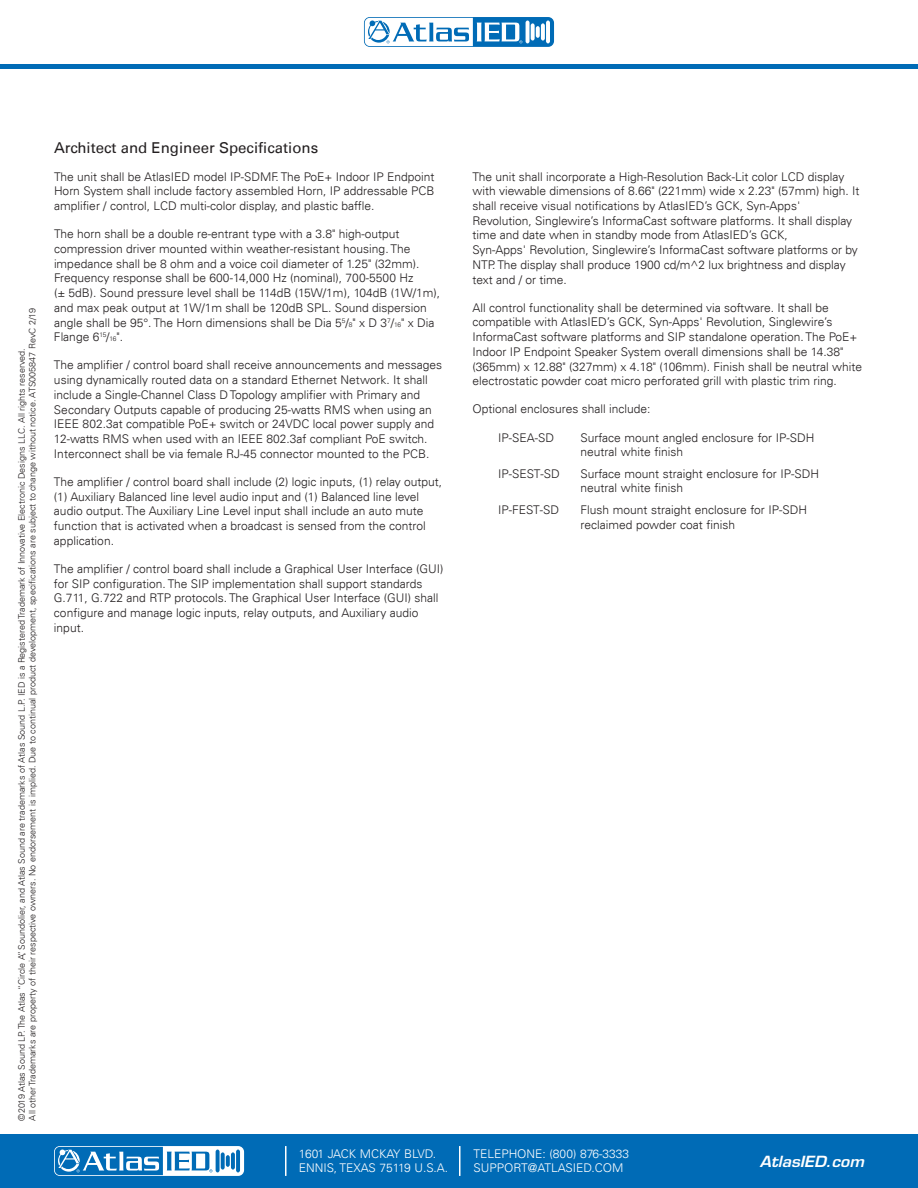
<style>
.page{position:relative;width:918px;height:1188px;background:#fff}
.page>*{position:absolute;margin:0;border:0;box-sizing:border-box;transform-origin:0 0}
.t1{font:15px "Univers LT";color:#231f20}
.t2{font:italic 600 15px "Eurostile LT Std";color:#fff;scale:1.05 1}
.t3{font:300 12px/14.7px "Univers LT";color:#231f20}
.t4{font:300 12px/13.5px "Univers LT";color:#fff}
.t5{font:300 9px/10.8px "Univers LT";color:#231f20}
.s1{font-size:6.6px}
</style>
<div class="page">
<div style="left:0;top:1134px;width:918px;height:54px;background:#006bb6"></div>
<svg style="left:54px;top:1146px;width:190px;height:30px"></svg>
<hr style="left:285px;top:1146px;width:2px;height:30px;background:#fff">
<hr style="left:459px;top:1146px;width:1px;height:30px;background:#fff">
<hr style="left:0;top:64px;width:918px;height:4px;background:#006bb6">
<svg style="left:364px;top:17px;width:190px;height:30px"></svg>
<svg style="left:526px;top:21px;width:4px;height:22px"></svg>
<hr style="left:546px;top:21px;width:4px;height:22px;background:#fff;border-radius:2px">
<svg style="left:531px;top:23px;width:4px;height:18px"></svg>
<svg style="left:541px;top:23px;width:4px;height:18px"></svg>
<svg style="left:536px;top:26px;width:4px;height:12px"></svg>
<svg style="left:365px;top:18px;width:157px;height:28px"></svg>
<p class="t5" style="left:16px;top:1120px;width:814px;rotate:-90deg">©2019 Atlas Sound LP. The Atlas “Circle A”, Soundolier, and Atlas Sound are trademarks of Atlas Sound L.P. IED is a Registered Trademark of Innovative Electronic Designs LLC. All rights reserved.<br>All other Trademarks are property of their respective owners. No endorsement is implied. Due to continual product development, specifications are subject to change without notice. ATS005847 RevC 2/19</p>
<p class="t1" style="left:54px;top:138px;width:266px">Architect and Engineer Specifications</p>
<p class="t3" style="left:54px;top:169px;width:382px;text-align:justify">The unit shall be AtlasIED model IP-SDMF. The PoE+ Indoor IP Endpoint Horn System shall include factory assembled Horn, IP addressable PCB amplifier / control, LCD multi-color display, and plastic baffle.</p>
<p class="t3" style="left:54px;top:227px;width:388px">The horn shall be a double re-entrant type with a 3.8" high-output compression driver mounted within weather-resistant housing. The impedance shall be 8 ohm and a voice coil diameter of 1.25" (32mm).<br>Frequency response shall be 600-14,000 Hz (nominal), 700-5500 Hz<br>(± 5dB). Sound pressure level shall be 114dB (15W/1m), 104dB (1W/1m), and max peak output at 1W/1m shall be 120dB SPL. Sound dispersion angle shall be 95°. The Horn dimensions shall be Dia 5<sup>5</sup>/<span class="s1">8</span>" x D 3<sup>7</sup>/<span class="s1">16</span>" x Dia Flange 6<sup>15</sup>/<span class="s1">16</span>".</p>
<p class="t3" style="left:54px;top:358px;width:390px">The amplifier / control board shall receive announcements and messages using dynamically routed data on a standard Ethernet Network. It shall include a Single-Channel Class D Topology amplifier with Primary and Secondary Outputs capable of producing 25-watts RMS when using an IEEE 802.3at compatible PoE+ switch or 24VDC local power supply and 12-watts RMS when used with an IEEE 802.3af compliant PoE switch.<br>Interconnect shall be via female RJ-45 connector mounted to the PCB.</p>
<p class="t3" style="left:54px;top:474px;width:390px">The amplifier / control board shall include (2) logic inputs, (1) relay output, (1) Auxiliary Balanced line level audio input and (1) Balanced line level audio output. The Auxiliary Line Level input shall include an auto mute function that is activated when a broadcast is sensed from the control application.</p>
<p class="t3" style="left:54px;top:561px;width:391px">The amplifier / control board shall include a Graphical User Interface (GUI) for SIP configuration. The SIP implementation shall support standards G.711, G.722 and RTP protocols. The Graphical User Interface (GUI) shall configure and manage logic inputs, relay outputs, and Auxiliary audio input.</p>
<p class="t4" style="left:299px;top:1147px;width:151px">1601 JACK MCKAY BLVD.<br>ENNIS, TEXAS 75119 U.S.A.</p>
<p class="t3" style="left:472px;top:169px;width:389px">The unit shall incorporate a High-Resolution Back-Lit color LCD display with viewable dimensions of 8.66" (221mm) wide x 2.23" (57mm) high. It shall receive visual notifications by AtlasIED’s GCK, Syn-Apps' Revolution, Singlewire’s InformaCast software platforms. It shall display time and date when in standby mode from AtlasIED’s GCK,<br>Syn-Apps' Revolution, Singlewire’s InformaCast software platforms or by NTP. The display shall produce 1900 cd/m^2 lux brightness and display text and / or time.</p>
<p class="t3" style="left:472px;top:300px;width:391px">All control functionality shall be determined via software. It shall be compatible with AtlasIED’s GCK, Syn-Apps' Revolution, Singlewire’s InformaCast software platforms and SIP standalone operation. The PoE+ Indoor IP Endpoint Speaker System overall dimensions shall be 14.38" (365mm) x 12.88" (327mm) x 4.18" (106mm). Finish shall be neutral white electrostatic powder coat micro perforated grill with plastic trim ring.</p>
<p class="t3" style="left:472px;top:402px;width:180px">Optional enclosures shall include:</p>
<p class="t3" style="left:498px;top:430px;width:58px">IP-SEA-SD</p>
<p class="t3" style="left:580px;top:430px;width:235px">Surface mount angled enclosure for IP-SDH neutral white finish</p>
<p class="t3" style="left:498px;top:466px;width:63px">IP-SEST-SD</p>
<p class="t3" style="left:580px;top:466px;width:240px">Surface mount straight enclosure for IP-SDH neutral white finish</p>
<p class="t3" style="left:498px;top:502px;width:63px">IP-FEST-SD</p>
<p class="t3" style="left:580px;top:502px;width:228px">Flush mount straight enclosure for IP-SDH reclaimed powder coat finish</p>
<p class="t4" style="left:473px;top:1147px;width:157px">TELEPHONE: (800) 876-3333<br>SUPPORT@ATLASIED.COM</p>
<p class="t2" style="left:760px;top:1152px;width:101px">AtlasIED.com</p>
</div>
